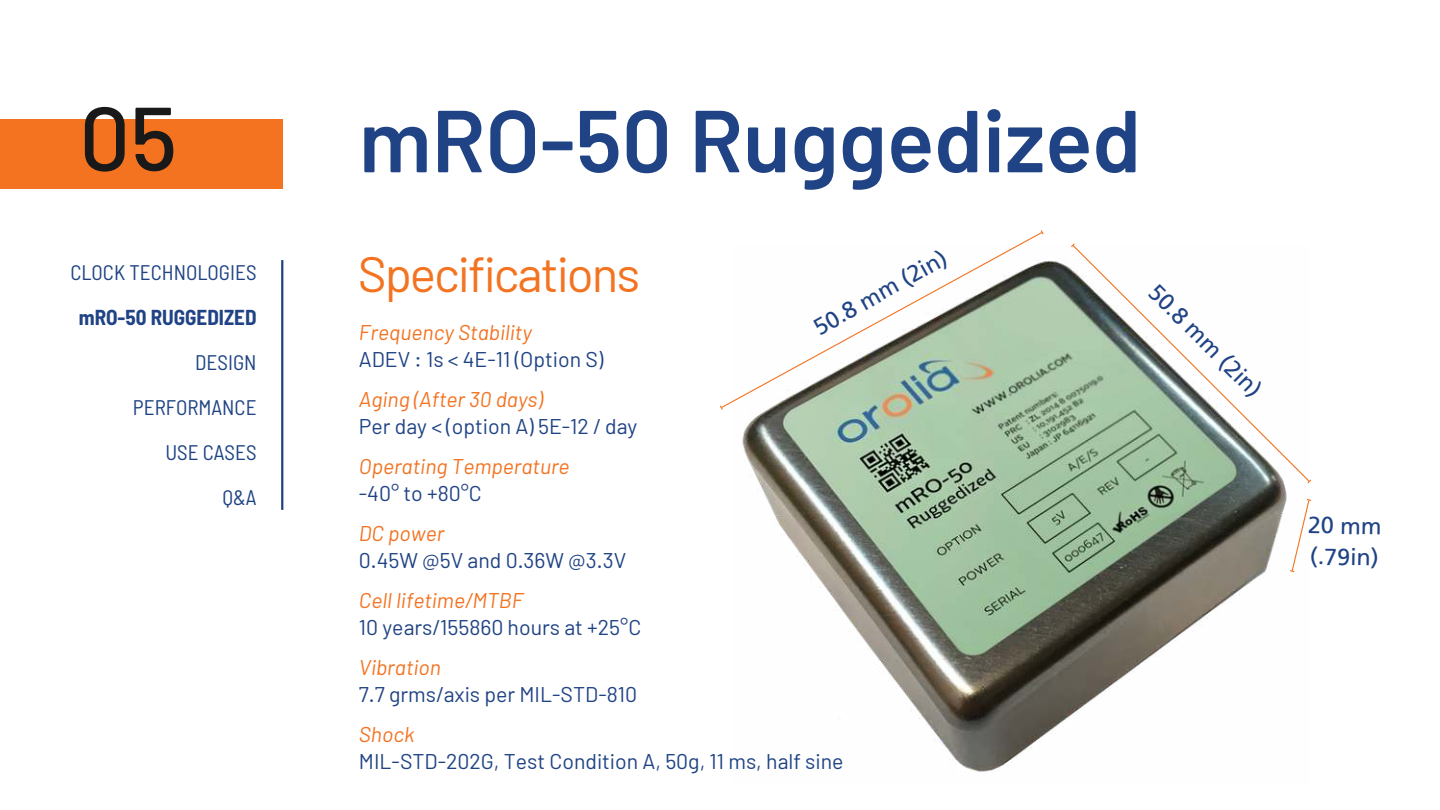
<style>
.page{position:relative;width:1440px;height:810px;background:#fff}
.page>*{position:absolute;margin:0;border:0;box-sizing:border-box;transform-origin:0 0}
.t1{font:500 90px "Barlow";color:#191919}
.t2{font:600 87.75px "Barlow";color:#1f4384}
.t3{font:49.35px "Barlow";letter-spacing:-.04em;color:#f37321}
.t4{font:23.25px/31px "Frutiger LT Pro";color:#1f4384}
.t5{font:21.3px "Barlow";color:#1f4384}
.t6{font:italic 21.3px "Barlow";color:#f37321}
.t7{font:semi-condensed 21.15px/45px "Barlow";color:#1f4384;text-align:right}
.t8{font:700 semi-condensed 21.15px "Barlow";color:#1f4384}
</style>
<div class="page">
<div style="left:0;top:119px;width:282px;height:70px;background:#f37321"></div>
<img style="left:742px;top:243px;width:567px;height:529px">
<svg style="left:720px;top:231px;width:323px;height:178px"></svg>
<svg style="left:1072px;top:244px;width:239px;height:239px"></svg>
<svg style="left:1071px;top:244px;width:4px;height:3px"></svg>
<svg style="left:1290px;top:499px;width:21px;height:73px"></svg>
<hr style="left:281px;top:260px;width:2px;height:250px;background:#1f4384">
<h1 class="t1" style="left:79px;top:83px;width:100px">05</h1>
<p class="t7" style="left:70px;top:249px;width:188px">CLOCK TECHNOLOGIES</p>
<p class="t8" style="left:79px;top:302px;width:179px">mRO-50 RUGGEDIZED</p>
<p class="t7" style="left:133px;top:339px;width:125px">DESIGN<br>PERFORMANCE<br>USE CASES<br>Q&amp;A</p>
<h2 class="t2" style="left:359px;top:86px;width:784px">mRO-50 Ruggedized</h2>
<p class="t4" style="left:808px;top:315px;width:151px;rotate:-29deg">50.8 mm (2in)</p>
<h3 class="t3" style="left:358px;top:243px;width:284px">Specifications</h3>
<p class="t6" style="left:359px;top:319px;width:175px">Frequency Stability</p>
<p class="t5" style="left:359px;top:346px;width:246px">ADEV : 1s &lt; 4E-11 (Option S)</p>
<p class="t6" style="left:359px;top:386px;width:186px">Aging (After 30 days)</p>
<p class="t5" style="left:359px;top:413px;width:280px">Per day &lt; (option A) 5E-12 / day</p>
<p class="t6" style="left:359px;top:453px;width:212px">Operating Temperature</p>
<p class="t5" style="left:359px;top:480px;width:124px">-40° to +80°C</p>
<p class="t6" style="left:359px;top:520px;width:87px">DC power</p>
<p class="t5" style="left:359px;top:547px;width:269px">0.45W @5V and 0.36W @3.3V</p>
<p class="t6" style="left:359px;top:587px;width:166px">Cell lifetime/MTBF</p>
<p class="t5" style="left:359px;top:614px;width:284px">10 years/155860 hours at +25°C</p>
<p class="t6" style="left:359px;top:654px;width:84px">Vibration</p>
<p class="t5" style="left:359px;top:681px;width:280px">7.7 grms/axis per MIL-STD-810</p>
<p class="t6" style="left:359px;top:721px;width:57px">Shock</p>
<p class="t5" style="left:359px;top:748px;width:486px">MIL-STD-202G, Test Condition A, 50g, 11 ms, half sine</p>
<p class="t4" style="left:1164px;top:277px;width:151px;rotate:45deg">50.8 mm (2in)</p>
<p class="t4" style="left:1308px;top:510px;width:75px;rotate:1deg">20 mm (.79in)</p>
</div>
